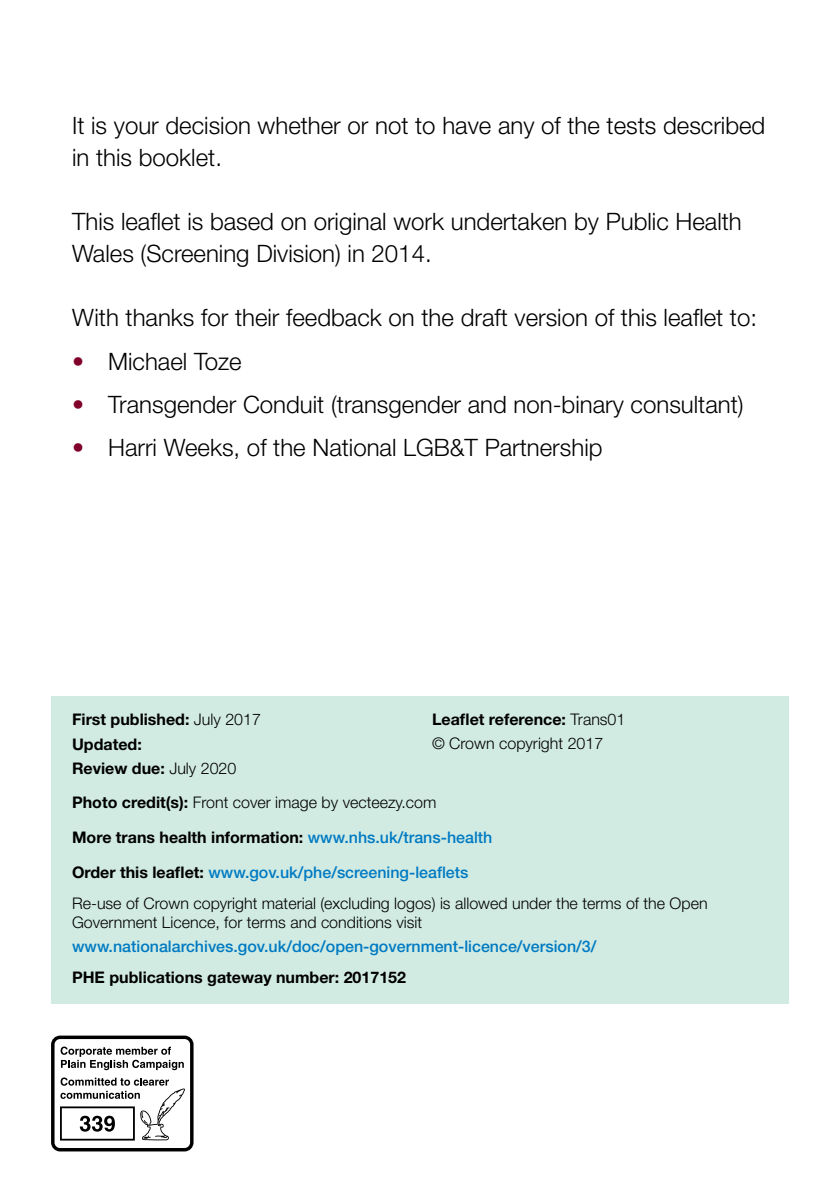
<style>
.page{position:relative;width:840px;height:1191px;background:#fff}
.page>*{position:absolute;margin:0;border:0;box-sizing:border-box;transform-origin:0 0}
.t1{font:300 24px/32px "Helvetica Neue LT Std";color:#000}
.t2{font:300 16px/30.6px "Helvetica Neue LT Std";color:#000}
.t3{font:700 16px/24.8px "Helvetica Neue LT Std";color:#000}
.t4{font:500 16px "Helvetica Neue LT Std";color:#007ac2}
.s1{color:#800029}
.s2{font-weight:300}
.s3{font-weight:700}
.s4{font-weight:500;color:#007ac2}
</style>
<div class="page">
<div style="left:51px;top:696px;width:737px;height:307px;background:#d1ebe3"></div>
<svg style="left:51px;top:1035px;width:142px;height:116px"></svg>
<p class="t1" style="left:72px;top:109px;width:694px">It is your decision whether or not to have any of the tests described in this booklet.</p>
<p class="t1" style="left:72px;top:205px;width:671px">This leaflet is based on original work undertaken by Public Health<br>Wales (Screening Division) in 2014.</p>
<p class="t1" style="left:72px;top:301px;width:686px">With thanks for their feedback on the draft version of this leaflet to:</p>
<p class="t1" style="left:72px;top:345px;width:171px"><span class="s1">•</span> Michael Toze</p>
<p class="t1" style="left:72px;top:388px;width:672px"><span class="s1">•</span> Transgender Conduit (transgender and non-binary consultant)</p>
<p class="t1" style="left:72px;top:431px;width:531px"><span class="s1">•</span> Harri Weeks, of the National LGB&amp;T Partnership</p>
<p class="t3" style="left:72px;top:706px;width:190px">First published: <span class="s2">July 2017<br></span>Updated:<br>Review due: <span class="s2">July 2020</span></p>
<p class="t2" style="left:432px;top:706px;width:195px;line-height:24.8px"><span class="s3">Leaflet reference:</span> Trans01 © Crown copyright 2017</p>
<p class="t2" style="left:72px;top:786px;width:365px"><span class="s3">Photo credit(s):</span> Front cover image by vecteezy.com</p>
<p class="t3" style="left:72px;top:824px;width:421px">More trans health information: <span class="s4">www.nhs.uk/trans-health</span></p>
<p class="t2" style="left:72px;top:857px;width:636px"><span class="s3">Order this leaflet:</span> <span class="s4">www.gov.uk/phe/screening-leaflets<br></span>Re-use of Crown copyright material (excluding logos) is allowed under the terms of the Open</p>
<p class="t2" style="left:72px;top:907px;width:351px">Government Licence, for terms and conditions visit</p>
<p class="t4" style="left:72px;top:937px;width:525px">www.nationalarchives.gov.uk/doc/open-government-licence/version/3/</p>
<p class="t3" style="left:72px;top:964px;width:335px">PHE publications gateway number: 2017152</p>
</div>
